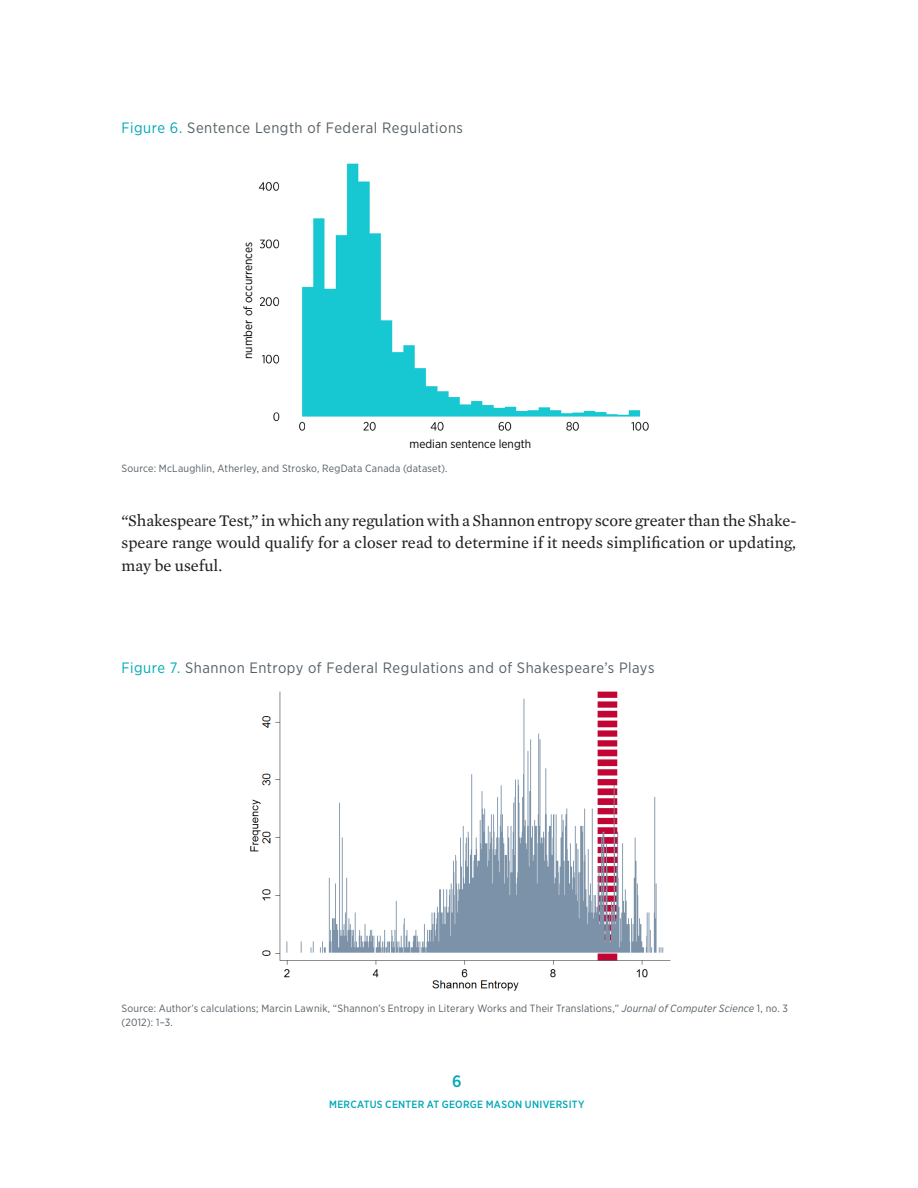
<style>
.page{position:relative;width:918px;height:1188px;background:#fff}
.page>*{position:absolute;margin:0;border:0;box-sizing:border-box;transform-origin:0 0}
.t1{font:16.5px/22.5px "Mercury Text G2";letter-spacing:.005em;color:#231f20;text-align:justify}
.t2{font:500 16.5px "Gotham Narrow";color:#00a8b8}
.t3{font:15px "Gotham Narrow";letter-spacing:.035em;color:#555f65}
.t4{font:11.85px "Gotham Narrow";color:#000}
.t5{font:10.5px/13.5px "Gotham Narrow";letter-spacing:.02em;color:#555f65}
.t6{font:500 10.5px "Gotham Narrow";letter-spacing:.025em;color:#00a8b8}
.s1{color:#00a8b8}
.s2{font-style:italic}
</style>
<div class="page">
<img style="left:258px;top:163px;width:391px;height:268px">
<div style="left:240px;top:217px;width:20px;height:130px;background:#fff"></div>
<img style="left:249px;top:691px;width:422px;height:300px">
<h2 class="t3" style="left:122px;top:119px;width:343px"><span class="s1">Figure 6.</span> Sentence Length of Federal Regulations</h2>
<p class="t4" style="left:241px;top:359px;width:119px;rotate:-90deg">number of occurrences</p>
<p class="t4" style="left:410px;top:436px;width:123px">median sentence length</p>
<p class="t5" style="left:122px;top:462px;width:328px">Source: McLaughlin, Atherley, and Strosko, RegData Canada (dataset).</p>
<h1 class="t1" style="left:122px;top:508px;width:676px">“Shakespeare Test,” in which any regulation with a Shannon entropy score greater than the Shake&shy;speare range would qualify for a closer read to determine if it needs simplification or updating, may be useful.</h1>
<h2 class="t3" style="left:122px;top:659px;width:534px"><span class="s1">Figure 7.</span> Shannon Entropy of Federal Regulations and of Shakespeare’s Plays</h2>
<p class="t5" style="left:122px;top:1002px;width:668px">Source: Author’s calculations; Marcin Lawnik, “Shannon’s Entropy in Literary Works and Their Translations,” <span class="s2">Journal of Computer Science</span> 1, no. 3 (2012): 1–3.</p>
<h1 class="t2" style="left:452px;top:1070px;width:11px">6</h1>
<p class="t6" style="left:329px;top:1097px;width:257px">MERCATUS CENTER AT GEORGE MASON UNIVERSITY</p>
</div>
